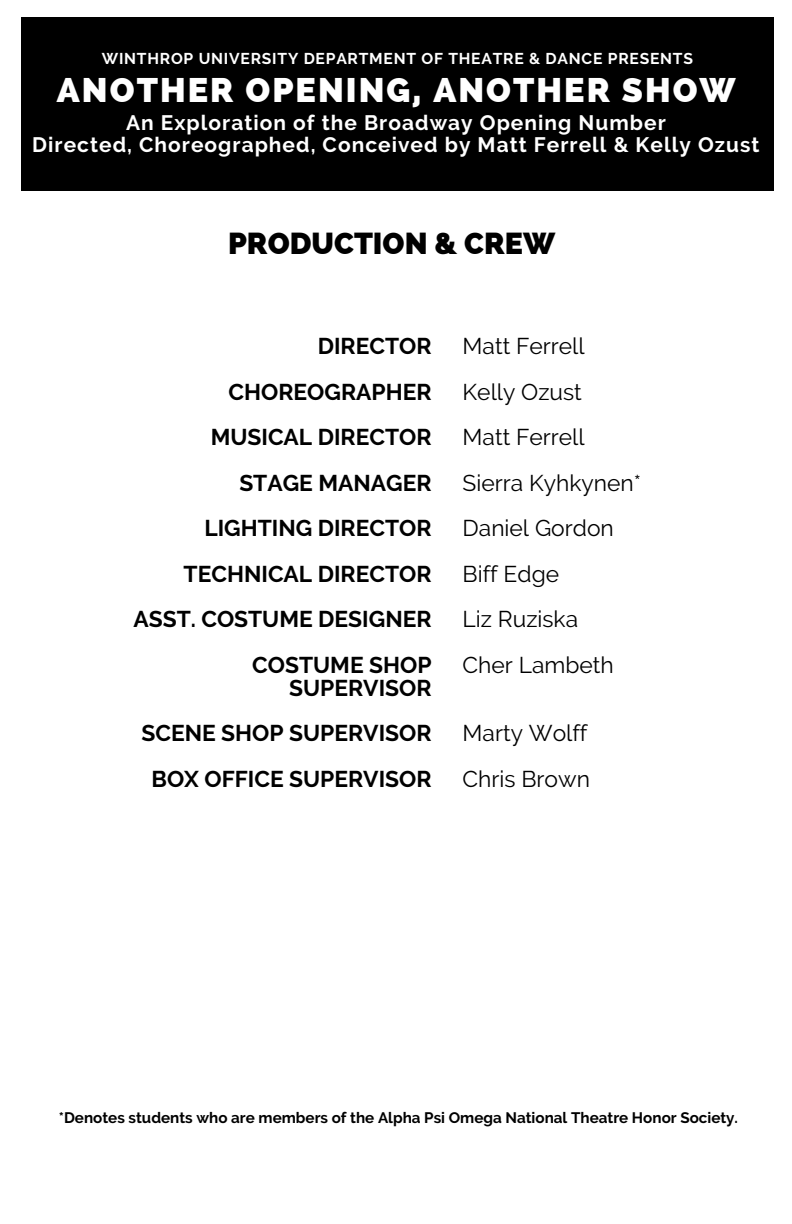
<style>
.page{position:relative;width:792px;height:1224px;background:#fff}
.page>*{position:absolute;margin:0;border:0;box-sizing:border-box;transform-origin:0 0}
.t1{font:800 34.2px "Raleway";letter-spacing:.06em;color:#fff}
.t2{font:800 30.4px "Raleway";color:#000}
.t3{font:700 22.8px/22.8px "Raleway";color:#000;text-align:right}
.t4{font:22.8px "Raleway";color:#000}
.t5{font:700 20.8px "Raleway";letter-spacing:.05em;color:#fff}
.t6{font:700 15.6px "Raleway";letter-spacing:.05em;color:#fff}
.t7{font:700 15.2px "Raleway";color:#000}
</style>
<div class="page">
<div style="left:21px;top:17px;width:753px;height:174px;background:#000"></div>
<p class="t6" style="left:102px;top:49px;width:593px">WINTHROP UNIVERSITY DEPARTMENT OF THEATRE &amp; DANCE PRESENTS</p>
<p class="t1" style="left:57px;top:70px;width:680px">ANOTHER OPENING, ANOTHER SHOW</p>
<p class="t5" style="left:126px;top:111px;width:541px">An Exploration of the Broadway Opening Number</p>
<p class="t5" style="left:32px;top:132px;width:729px">Directed, Choreographed, Conceived by Matt Ferrell &amp; Kelly Ozust</p>
<p class="t2" style="left:228px;top:226px;width:329px">PRODUCTION &amp; CREW</p>
<p class="t3" style="left:318px;top:335px;width:115px">DIRECTOR</p>
<p class="t3" style="left:229px;top:380px;width:204px">CHOREOGRAPHER</p>
<p class="t3" style="left:211px;top:426px;width:222px">MUSICAL DIRECTOR</p>
<p class="t3" style="left:239px;top:471px;width:194px">STAGE MANAGER</p>
<p class="t3" style="left:204px;top:517px;width:229px">LIGHTING DIRECTOR</p>
<p class="t3" style="left:184px;top:562px;width:249px">TECHNICAL DIRECTOR</p>
<p class="t3" style="left:133px;top:608px;width:300px">ASST. COSTUME DESIGNER</p>
<p class="t3" style="left:252px;top:654px;width:181px">COSTUME SHOP<br>SUPERVISOR</p>
<p class="t3" style="left:141px;top:722px;width:292px">SCENE SHOP SUPERVISOR</p>
<p class="t3" style="left:152px;top:768px;width:282px">BOX OFFICE SUPERVISOR</p>
<p class="t4" style="left:463px;top:333px;width:124px">Matt Ferrell</p>
<p class="t4" style="left:463px;top:378px;width:121px">Kelly Ozust</p>
<p class="t4" style="left:463px;top:424px;width:124px">Matt Ferrell</p>
<p class="t4" style="left:463px;top:469px;width:180px">Sierra Kyhkynen*</p>
<p class="t4" style="left:463px;top:515px;width:153px">Daniel Gordon</p>
<p class="t4" style="left:463px;top:560px;width:98px">Biff Edge</p>
<p class="t4" style="left:463px;top:606px;width:117px">Liz Ruziska</p>
<p class="t4" style="left:463px;top:652px;width:153px">Cher Lambeth</p>
<p class="t4" style="left:463px;top:720px;width:126px">Marty Wolff</p>
<p class="t4" style="left:463px;top:766px;width:129px">Chris Brown</p>
<p class="t7" style="left:59px;top:1108px;width:681px">*Denotes students who are members of the Alpha Psi Omega National Theatre Honor Society.</p>
</div>
